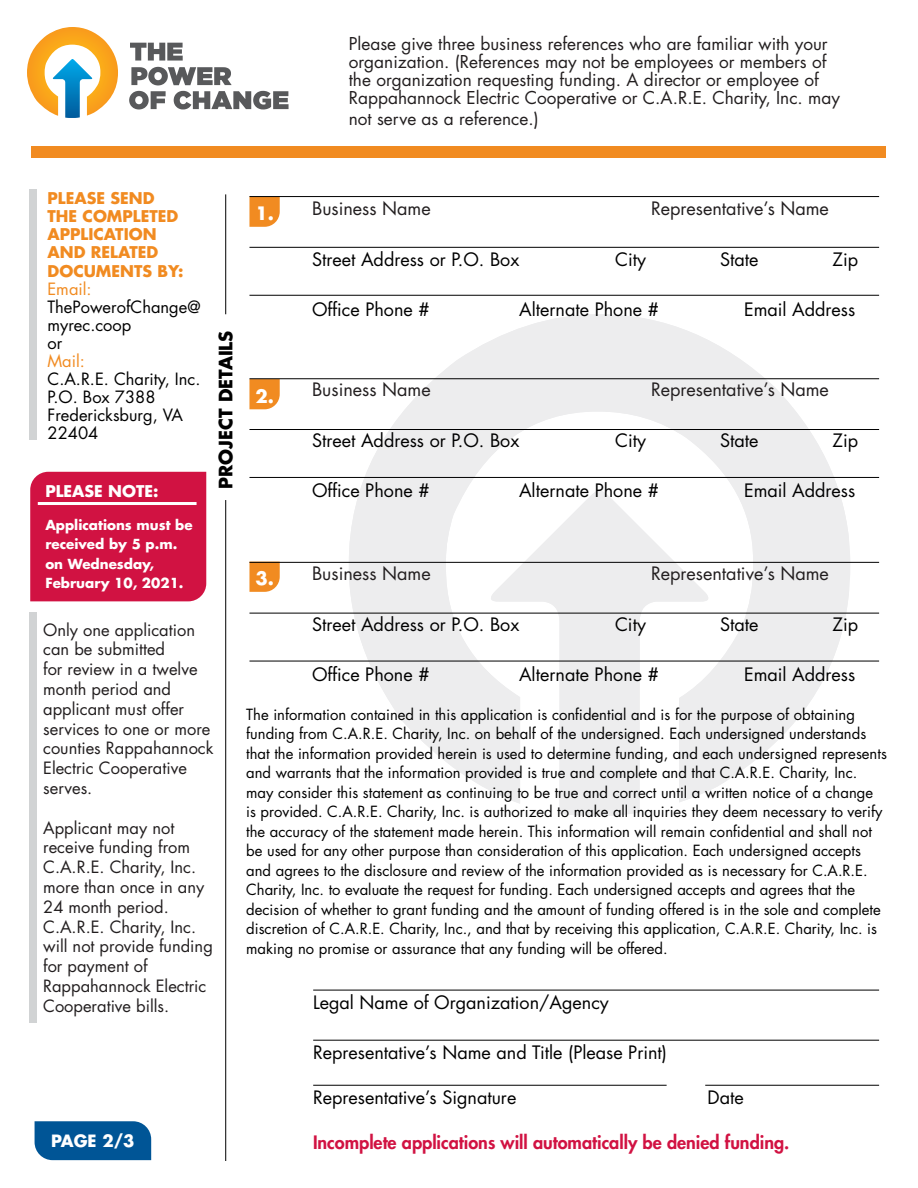
<style>
.page{position:relative;width:918px;height:1188px;background:#fff}
.page>*{position:absolute;margin:0;border:0;box-sizing:border-box;transform-origin:0 0}
.t1{font:18px "Futura Std";color:#000}
.t2{font:18px "Futura Std";color:#221e1f}
.t3{font:800 18px "Futura Std";color:#d11242}
.t4{font:700 18px "Futura Std";color:#000}
.t5{font:700 18px "Futura Std";color:#fff}
.t6{font:17.25px/18.1px "Futura Std";color:#221e1f}
.t7{font:16.5px/19.8px "Futura Std";color:#221e1f}
.t8{font:16.5px/18px "Futura Std";color:#000}
.t9{font:16.5px "Futura Std";color:#f18b21}
.t10{font:700 16.5px "Futura Std";color:#fff}
.t11{font:700 15.75px/18.1px "Futura Std";color:#f18b21}
.t12{font:700 15.75px "Futura Std";color:#fff}
.t13{font:15px/19.5px "Futura Std";color:#000}
.t14{font:700 13.5px/19.5px "Futura Std";color:#fff}
</style>
<div class="page">
<svg style="left:559px;top:804px;width:81px;height:12px"></svg>
<svg style="left:349px;top:314px;width:500px;height:490px;fill:#ededee"></svg>
<svg style="left:249px;top:197px;width:31px;height:30px"></svg>
<div style="left:29px;top:612px;width:8px;height:411px;background:#d1d3d4"></div>
<div style="left:35px;top:1121px;width:116px;height:39px;background:#005596"></div>
<svg style="left:27px;top:27px;width:91px;height:91px"></svg>
<svg style="left:130px;top:43px;width:53px;height:18px"></svg>
<svg style="left:131px;top:67px;width:101px;height:18px"></svg>
<svg style="left:129px;top:91px;width:37px;height:18px"></svg>
<svg style="left:174px;top:91px;width:115px;height:18px"></svg>
<div style="left:31px;top:146px;width:855px;height:12px;background:#f18b21"></div>
<svg style="left:249px;top:379px;width:31px;height:30px"></svg>
<svg style="left:249px;top:563px;width:31px;height:29px"></svg>
<hr style="left:249px;top:196px;width:630px;height:1px;background:#000">
<hr style="left:249px;top:378px;width:630px;height:1px;background:#000">
<hr style="left:249px;top:562px;width:630px;height:1px;background:#000">
<hr style="left:249px;top:247px;width:630px;height:1px;background:#000">
<hr style="left:249px;top:429px;width:630px;height:1px;background:#000">
<hr style="left:249px;top:613px;width:630px;height:1px;background:#000">
<hr style="left:249px;top:295px;width:630px;height:1px;background:#000">
<hr style="left:249px;top:477px;width:630px;height:1px;background:#000">
<hr style="left:249px;top:661px;width:630px;height:1px;background:#000">
<hr style="left:313px;top:990px;width:566px;height:1px;background:#000">
<hr style="left:313px;top:1040px;width:566px;height:1px;background:#000">
<hr style="left:313px;top:1085px;width:354px;height:1px;background:#000">
<hr style="left:705px;top:1085px;width:174px;height:1px;background:#000">
<hr style="left:225px;top:500px;width:1px;height:661px;background:#000">
<hr style="left:225px;top:194px;width:1px;height:120px;background:#000">
<div style="left:30px;top:472px;width:176px;height:129px;background:#d11242"></div>
<hr style="left:38px;top:502px;width:159px;height:3px;background:#fff">
<div style="left:29px;top:189px;width:8px;height:251px;background:#d1d3d4"></div>
<p class="t6" style="left:349px;top:35px;width:493px">Please give three business references who are familiar with your organization. (References may not be employees or members of the organization requesting funding. A director or employee of Rappahannock Electric Cooperative or C.A.R.E. Charity, Inc. may</p>
<p class="t6" style="left:349px;top:110px;width:191px">not serve as a reference.)</p>
<p class="t11" style="left:48px;top:189px;width:138px">PLEASE SEND<br>THE COMPLETED<br>APPLICATION<br>AND RELATED<br>DOCUMENTS BY:</p>
<p class="t9" style="left:48px;top:278px;width:46px">Email:</p>
<p class="t8" style="left:48px;top:298px;width:155px">ThePowerofChange@ myrec.coop<br>or</p>
<p class="t9" style="left:48px;top:350px;width:39px">Mail:</p>
<p class="t8" style="left:48px;top:370px;width:155px">C.A.R.E. Charity, Inc.<br>P.O. Box 7388<br>Fredericksburg, VA<br>22404</p>
<p class="t12" style="left:45px;top:480px;width:115px">PLEASE NOTE:</p>
<p class="t14" style="left:45px;top:515px;width:149px">Applications must be received by 5 p.m. on Wednesday,<br>February 10, 2021.</p>
<p class="t4" style="left:214px;top:489px;width:160px;rotate:-90deg">PROJECT DETAILS</p>
<p class="t7" style="left:43px;top:620px;width:172px">Only one application can be submitted<br>for review in a twelve month period and applicant must offer services to one or more counties Rappahannock<br>Electric Cooperative serves.</p>
<p class="t7" style="left:43px;top:818px;width:171px">Applicant may not receive funding from<br>C.A.R.E. Charity, Inc. more than once in any<br>24 month period.<br>C.A.R.E. Charity, Inc. will not provide funding for payment of<br>Rappahannock Electric<br>Cooperative bills.</p>
<p class="t10" style="left:51px;top:1130px;width:85px">PAGE 2/3</p>
<p class="t5" style="left:255px;top:201px;width:20px">1.</p>
<p class="t5" style="left:255px;top:384px;width:20px">2.</p>
<p class="t2" style="left:312px;top:197px;width:120px">Business Name</p>
<p class="t2" style="left:651px;top:197px;width:179px">Representative’s Name</p>
<p class="t1" style="left:312px;top:248px;width:209px">Street Address or P.O. Box</p>
<p class="t1" style="left:615px;top:248px;width:32px">City</p>
<p class="t1" style="left:720px;top:248px;width:40px">State</p>
<p class="t1" style="left:833px;top:248px;width:27px">Zip</p>
<p class="t1" style="left:312px;top:298px;width:119px">Office Phone #</p>
<p class="t1" style="left:519px;top:298px;width:141px">Alternate Phone #</p>
<p class="t1" style="left:744px;top:298px;width:113px">Email Address</p>
<p class="t2" style="left:312px;top:378px;width:120px">Business Name</p>
<p class="t2" style="left:651px;top:378px;width:179px">Representative’s Name</p>
<p class="t1" style="left:312px;top:429px;width:209px">Street Address or P.O. Box</p>
<p class="t1" style="left:615px;top:429px;width:32px">City</p>
<p class="t1" style="left:720px;top:429px;width:40px">State</p>
<p class="t1" style="left:833px;top:429px;width:27px">Zip</p>
<p class="t1" style="left:312px;top:479px;width:119px">Office Phone #</p>
<p class="t1" style="left:519px;top:479px;width:141px">Alternate Phone #</p>
<p class="t1" style="left:744px;top:479px;width:113px">Email Address</p>
<p class="t2" style="left:312px;top:562px;width:120px">Business Name</p>
<p class="t2" style="left:651px;top:562px;width:179px">Representative’s Name</p>
<p class="t1" style="left:312px;top:613px;width:209px">Street Address or P.O. Box</p>
<p class="t1" style="left:615px;top:613px;width:32px">City</p>
<p class="t1" style="left:720px;top:613px;width:40px">State</p>
<p class="t1" style="left:833px;top:613px;width:27px">Zip</p>
<p class="t1" style="left:312px;top:663px;width:119px">Office Phone #</p>
<p class="t1" style="left:519px;top:663px;width:141px">Alternate Phone #</p>
<p class="t1" style="left:744px;top:663px;width:113px">Email Address</p>
<p class="t13" style="left:246px;top:705px;width:642px">The information contained in this application is confidential and is for the purpose of obtaining funding from C.A.R.E. Charity, Inc. on behalf of the undersigned. Each undersigned understands that the information provided herein is used to determine funding, and each undersigned represents and warrants that the information provided is true and complete and that C.A.R.E. Charity, Inc. may consider this statement as continuing to be true and correct until a written notice of a change<br>is provided. C.A.R.E. Charity, Inc. is authorized to make all inquiries they deem necessary to verify the accuracy of the statement made herein. This information will remain confidential and shall not be used for any other purpose than consideration of this application. Each undersigned accepts and agrees to the disclosure and review of the information provided as is necessary for C.A.R.E.<br>Charity, Inc. to evaluate the request for funding. Each undersigned accepts and agrees that the decision of whether to grant funding and the amount of funding offered is in the sole and complete discretion of C.A.R.E. Charity, Inc., and that by receiving this application, C.A.R.E. Charity, Inc. is making no promise or assurance that any funding will be offered.</p>
<p class="t1" style="left:313px;top:990px;width:297px">Legal Name of Organization/Agency</p>
<p class="t1" style="left:313px;top:1040px;width:356px">Representative’s Name and Title (Please Print)</p>
<p class="t1" style="left:313px;top:1086px;width:205px">Representative’s Signature</p>
<p class="t1" style="left:708px;top:1086px;width:38px">Date</p>
<p class="t3" style="left:313px;top:1131px;width:478px">Incomplete applications will automatically be denied funding.</p>
<p class="t5" style="left:255px;top:566px;width:20px">3.</p>
</div>
